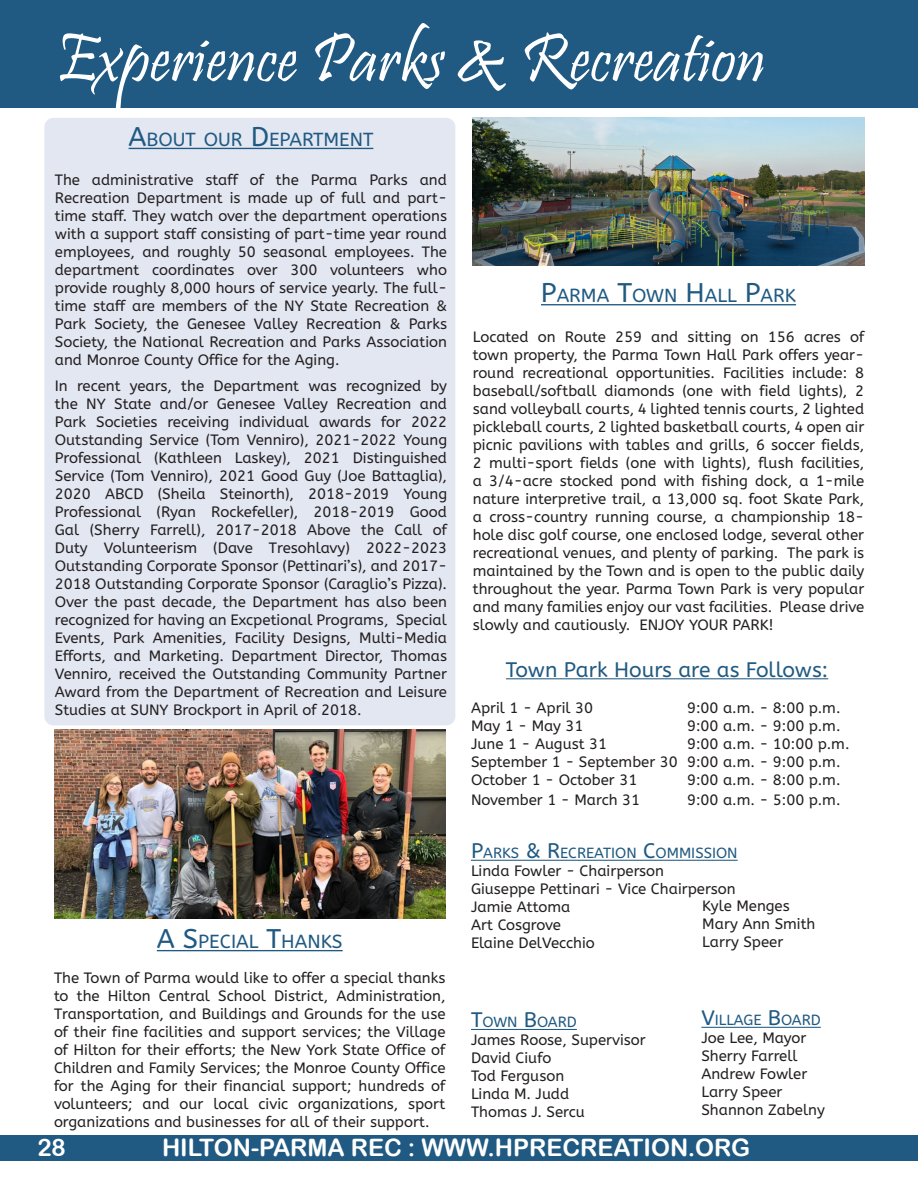
<style>
.page{position:relative;width:918px;height:1188px;background:#fff}
.page>*{position:absolute;margin:0;border:0;box-sizing:border-box;transform-origin:0 0}
.t1{font:70.5px "Pristina";color:#fff}
.t2{font:24px "Arial Rounded MT Bold";color:#fff}
.t3{font:24px "Arial Rounded MT Bold";color:#fff}
.t4{font:21px "A Bee Zee";color:#215a82}
.t5{font:18.9px "A Bee Zee";color:#205a82}
.t6{font:15px/18px "A Bee Zee";color:#231f20;text-align:justify}
.t7{font:14.7px "A Bee Zee";color:#205a82}
.s1{font-size:27px}
.s2{font-size:21px}
</style>
<div class="page">
<div style="left:0;top:0;width:918px;height:108px;background:#205a82"></div>
<div style="left:0;top:1135px;width:918px;height:26px;background:#205a82"></div>
<hr style="left:157px;top:950px;width:186px;height:1px;background:#205a82">
<hr style="left:471px;top:860px;width:267px;height:1px;background:#205a82">
<hr style="left:471px;top:1029px;width:106px;height:1px;background:#205a82">
<div style="left:44px;top:118px;width:411px;height:607px;background:#e3e7f2;border-radius:9px"></div>
<img style="left:54px;top:730px;width:391px;height:189px">
<hr style="left:129px;top:148px;width:244px;height:1px;background:#205a82">
<hr style="left:701px;top:1027px;width:120px;height:1px;background:#205a82">
<hr style="left:506px;top:678px;width:322px;height:1px;background:#215a82">
<hr style="left:541px;top:304px;width:255px;height:1px;background:#205a82">
<img style="left:472px;top:118px;width:393px;height:148px">
<p class="t1" style="left:55px;top:19px;width:712px">Experience Parks &amp; Recreation</p>
<p class="t5" style="left:129px;top:128px;width:246px"><span class="s1">A</span>BOUT OUR <span class="s1">D</span> EPARTMENT</p>
<p class="t6" style="left:55px;top:171px;width:394px">The administrative staff of the Parma Parks and Recreation Department is made up of full and part&shy;time staff. They watch over the department operations with a support staff consisting of part-time year round employees, and roughly 50 seasonal employees. The department coordinates over 300 volunteers who provide roughly 8,000 hours of service yearly. The full&shy;time staff are members of the NY State Recreation &amp; Park Society, the Genesee Valley Recreation &amp; Parks Society, the National Recreation and Parks Association and Monroe County Office for the Aging.</p>
<p class="t6" style="left:55px;top:377px;width:394px">In recent years, the Department was recognized by the NY State and/or Genesee Valley Recreation and Park Societies receiving individual awards for 2022<br>Outstanding Service (Tom Venniro), 2021-2022 Young Professional (Kathleen Laskey), 2021 Distinguished Service (Tom Venniro), 2021 Good Guy (Joe Battaglia), 2020 ABCD (Sheila Steinorth), 2018-2019 Young Professional (Ryan Rockefeller), 2018-2019 Good Gal (Sherry Farrell), 2017-2018 Above the Call of Duty Volunteerism (Dave Tresohlavy) 2022-2023<br>Outstanding Corporate Sponsor (Pettinari’s), and 2017- 2018 Outstanding Corporate Sponsor (Caraglio’s Pizza).<br>Over the past decade, the Department has also been recognized for having an Excpetional Programs, Special Events, Park Amenities, Facility Designs, Multi-Media Efforts, and Marketing. Department Director, Thomas Venniro, received the Outstanding Community Partner Award from the Department of Recreation and Leisure Studies at SUNY Brockport in April of 2018.</p>
<p class="t5" style="left:157px;top:931px;width:186px"><span class="s1">A S</span>PECIAL <span class="s1">T</span>HANKS</p>
<p class="t6" style="left:54px;top:969px;width:393px">The Town of Parma would like to offer a special thanks to the Hilton Central School District, Administration, Transportation, and Buildings and Grounds for the use of their fine facilities and support services; the Village of Hilton for their efforts; the New York State Office of Children and Family Services; the Monroe County Office for the Aging for their financial support; hundreds of volunteers; and our local civic organizations, sport organizations and businesses for all of their support.</p>
<p class="t5" style="left:541px;top:285px;width:257px"><span class="s1">P</span>ARMA <span class="s1">T</span>OWN <span class="s1">H</span>ALL <span class="s1">P</span>ARK</p>
<p class="t6" style="left:473px;top:328px;width:393px">Located on Route 259 and sitting on 156 acres of town property, the Parma Town Hall Park offers year&shy;round recreational opportunities. Facilities include: 8 baseball/softball diamonds (one with field lights), 2 sand volleyball courts, 4 lighted tennis courts, 2 lighted pickleball courts, 2 lighted basketball courts, 4 open air picnic pavilions with tables and grills, 6 soccer fields, 2 multi-sport fields (one with lights), flush facilities, a 3/4-acre stocked pond with fishing dock, a 1-mile nature interpretive trail, a 13,000 sq. foot Skate Park, a cross-country running course, a championship 18- hole disc golf course, one enclosed lodge, several other recreational venues, and plenty of parking. The park is maintained by the Town and is open to the public daily throughout the year. Parma Town Park is very popular and many families enjoy our vast facilities. Please drive slowly and cautiously. ENJOY YOUR PARK!</p>
<p class="t4" style="left:506px;top:657px;width:324px">Town Park Hours are as Follows:</p>
<p class="t6" style="left:471px;top:699px;width:124px">April 1 - April 30</p>
<p class="t6" style="left:687px;top:699px;width:155px">9:00 a.m. - 8:00 p.m.</p>
<p class="t6" style="left:471px;top:717px;width:114px">May 1 - May 31</p>
<p class="t6" style="left:687px;top:717px;width:155px">9:00 a.m. - 9:00 p.m.</p>
<p class="t6" style="left:471px;top:735px;width:138px">June 1 - August 31</p>
<p class="t6" style="left:687px;top:735px;width:164px">9:00 a.m. - 10:00 p.m.</p>
<p class="t6" style="left:471px;top:753px;width:371px">September 1 - September 30 9:00 a.m. - 9:00 p.m.</p>
<p class="t6" style="left:471px;top:771px;width:168px">October 1 - October 31</p>
<p class="t6" style="left:687px;top:771px;width:155px">9:00 a.m. - 8:00 p.m.</p>
<p class="t6" style="left:471px;top:791px;width:171px">November 1 - March 31</p>
<p class="t6" style="left:687px;top:791px;width:155px">9:00 a.m. - 5:00 p.m.</p>
<p class="t7" style="left:471px;top:845px;width:268px"><span class="s2">P</span>ARKS <span class="s2">&amp; R</span>ECREATION <span class="s2">C</span>OMMISSION</p>
<p class="t6" style="left:471px;top:862px;width:195px">Linda Fowler - Chairperson</p>
<p class="t6" style="left:471px;top:880px;width:266px">Giuseppe Pettinari - Vice Chairperson</p>
<p class="t6" style="left:471px;top:898px;width:101px">Jamie Attoma</p>
<p class="t6" style="left:471px;top:916px;width:92px">Art Cosgrove</p>
<p class="t6" style="left:471px;top:934px;width:125px">Elaine DelVecchio</p>
<p class="t6" style="left:702px;top:897px;width:89px">Kyle Menges</p>
<p class="t6" style="left:702px;top:915px;width:115px">Mary Ann Smith</p>
<p class="t6" style="left:702px;top:933px;width:83px">Larry Speer</p>
<p class="t7" style="left:471px;top:1014px;width:107px"><span class="s2">T</span>OWN <span class="s2">B</span>OARD</p>
<p class="t6" style="left:471px;top:1031px;width:176px">James Roose, Supervisor</p>
<p class="t6" style="left:471px;top:1049px;width:82px">David Ciufo</p>
<p class="t6" style="left:471px;top:1067px;width:95px">Tod Ferguson</p>
<p class="t6" style="left:471px;top:1085px;width:100px">Linda M. Judd</p>
<p class="t6" style="left:471px;top:1103px;width:115px">Thomas J. Sercu</p>
<p class="t7" style="left:701px;top:1012px;width:121px"><span class="s2">V</span>ILLAGE <span class="s2">B</span>OARD</p>
<p class="t6" style="left:701px;top:1029px;width:107px">Joe Lee, Mayor</p>
<p class="t6" style="left:701px;top:1047px;width:98px">Sherry Farrell</p>
<p class="t6" style="left:701px;top:1065px;width:108px">Andrew Fowler</p>
<p class="t6" style="left:701px;top:1083px;width:83px">Larry Speer</p>
<p class="t6" style="left:701px;top:1101px;width:125px">Shannon Zabelny</p>
<p class="t3" style="left:37px;top:1133px;width:30px">28</p>
<p class="t2" style="left:162px;top:1133px;width:590px">HILTON-PARMA REC : WWW.HPRECREATION.ORG</p>
</div>
